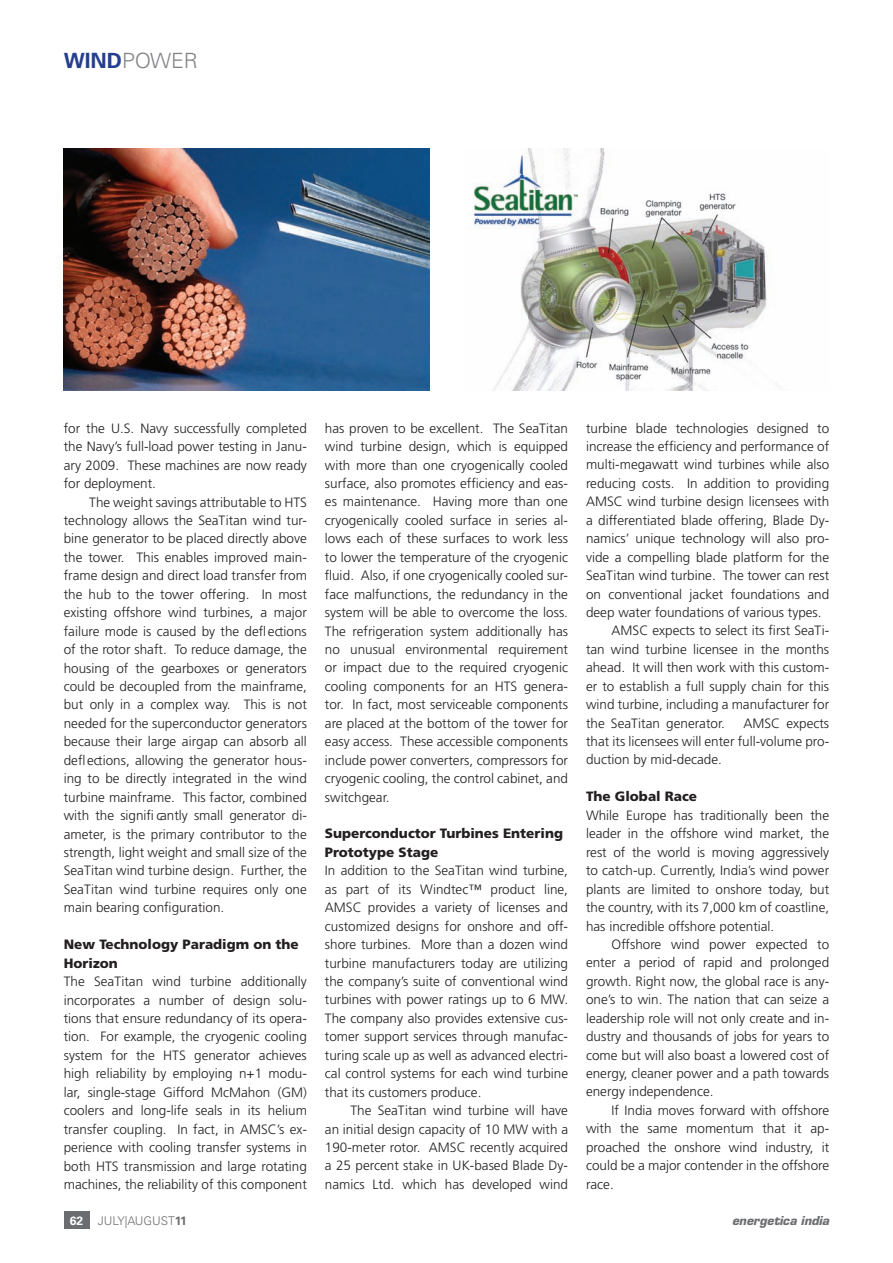
<style>
.page{position:relative;width:893px;height:1263px;background:#fff}
.page>*{position:absolute;margin:0;border:0;box-sizing:border-box;transform-origin:0 0}
.t1{font:300 21px "Univers";color:#808285}
.t2{font:300 13.5px/18.5px "Frutiger";color:#231f20;text-align:justify}
.t3{font:900 13.5px/18.5px "Frutiger";color:#231f20}
.t4{font:300 12px "Univers";color:#6c6d70}
.t5{font:italic 700 12px "Eurostile";color:#6c6d70}
.s1{font-weight:700;color:#253f8e}
.s2{font-weight:700;color:#fff}
.s3{font-weight:700}
</style>
<div class="page">
<div style="left:64px;top:1212px;width:25px;height:17px;background:#6c6d70"></div>
<img style="left:64px;top:149px;width:365px;height:242px">
<img style="left:473px;top:149px;width:295px;height:242px">
<h1 class="t1" style="left:64px;top:48px;width:136px"><span class="s1">WIND</span>POWER</h1>
<p class="t2" style="left:64px;top:419px;width:245px">for the U.S. Navy successfully completed the Navy’s full-load power testing in Janu&shy;ary 2009. These machines are now ready for deployment.</p>
<p class="t2" style="left:64px;top:493px;width:245px;text-indent:26px">The weight savings attributable to HTS technology allows the SeaTitan wind tur&shy;bine generator to be placed directly above the tower. This enables improved main&shy;frame design and direct load transfer from the hub to the tower offering. In most existing offshore wind turbines, a major failure mode is caused by the defl ections of the rotor shaft. To reduce damage, the housing of the gearboxes or generators could be decoupled from the mainframe, but only in a complex way. This is not needed for the superconductor generators because their large airgap can absorb all defl ections, allowing the generator hous&shy;ing to be directly integrated in the wind turbine mainframe. This factor, combined with the signifi cantly small generator di&shy;ameter, is the primary contributor to the strength, light weight and small size of the SeaTitan wind turbine design. Further, the SeaTitan wind turbine requires only one main bearing configuration.</p>
<p class="t3" style="left:64px;top:935px;width:237px">New Technology Paradigm on the<br>Horizon</p>
<p class="t2" style="left:64px;top:972px;width:245px">The SeaTitan wind turbine additionally incorporates a number of design solu&shy;tions that ensure redundancy of its opera&shy;tion. For example, the cryogenic cooling system for the HTS generator achieves high reliability by employing n+1 modu&shy;lar, single-stage Gifford McMahon (GM) coolers and long-life seals in its helium transfer coupling. In fact, in AMSC’s ex&shy;perience with cooling transfer systems in both HTS transmission and large rotating machines, the reliability of this component</p>
<p class="t2" style="left:325px;top:419px;width:245px">has proven to be excellent. The SeaTitan wind turbine design, which is equipped with more than one cryogenically cooled surface, also promotes efficiency and eas&shy;es maintenance. Having more than one cryogenically cooled surface in series al&shy;lows each of these surfaces to work less to lower the temperature of the cryogenic fluid. Also, if one cryogenically cooled sur&shy;face malfunctions, the redundancy in the system will be able to overcome the loss.<br>The refrigeration system additionally has no unusual environmental requirement or impact due to the required cryogenic cooling components for an HTS genera&shy;tor. In fact, most serviceable components are placed at the bottom of the tower for easy access. These accessible components include power converters, compressors for cryogenic cooling, the control cabinet, and switchgear.</p>
<p class="t3" style="left:325px;top:824px;width:240px">Superconductor Turbines Entering<br>Prototype Stage</p>
<p class="t2" style="left:325px;top:862px;width:245px">In addition to the SeaTitan wind turbine, as part of its Windtec™ product line, AMSC provides a variety of licenses and customized designs for onshore and off&shy;shore turbines. More than a dozen wind turbine manufacturers today are utilizing the company’s suite of conventional wind turbines with power ratings up to 6 MW.<br>The company also provides extensive cus&shy;tomer support services through manufac&shy;turing scale up as well as advanced electri&shy;cal control systems for each wind turbine that its customers produce.</p>
<p class="t2" style="left:325px;top:1101px;width:245px;text-indent:26px">The SeaTitan wind turbine will have an initial design capacity of 10 MW with a 190-meter rotor. AMSC recently acquired a 25 percent stake in UK-based Blade Dy&shy;namics Ltd. which has developed wind</p>
<p class="t2" style="left:586px;top:419px;width:245px">turbine blade technologies designed to</p>
<p class="t2" style="left:586px;top:437px;width:245px">increase the efficiency and performance of</p>
<p class="t2" style="left:586px;top:456px;width:245px">multi-megawatt wind turbines while also</p>
<p class="t2" style="left:586px;top:474px;width:245px">reducing costs. In addition to providing</p>
<p class="t2" style="left:586px;top:493px;width:245px">AMSC wind turbine design licensees with</p>
<p class="t2" style="left:586px;top:511px;width:245px">a differentiated blade offering, Blade Dy-</p>
<p class="t2" style="left:586px;top:529px;width:245px">namics’ unique technology will also pro-</p>
<p class="t2" style="left:586px;top:548px;width:245px">vide a compelling blade platform for the</p>
<p class="t2" style="left:586px;top:566px;width:245px">SeaTitan wind turbine. The tower can rest</p>
<p class="t2" style="left:586px;top:585px;width:245px">on conventional jacket foundations and</p>
<p class="t2" style="left:586px;top:603px;width:237px">deep water foundations of various types.</p>
<p class="t2" style="left:612px;top:622px;width:219px">AMSC expects to select its first SeaTi-</p>
<p class="t2" style="left:586px;top:640px;width:245px">tan wind turbine licensee in the months</p>
<p class="t2" style="left:586px;top:658px;width:245px">ahead. It will then work with this custom-</p>
<p class="t2" style="left:586px;top:677px;width:245px">er to establish a full supply chain for this</p>
<p class="t2" style="left:586px;top:695px;width:245px">wind turbine, including a manufacturer for</p>
<p class="t2" style="left:586px;top:714px;width:140px">the SeaTitan generator.</p>
<p class="t2" style="left:586px;top:714px;width:245px;text-indent:157px">AMSC expects that its licensees will enter full-volume pro&shy;duction by mid-decade.</p>
<p class="t3" style="left:586px;top:787px;width:113px">The Global Race</p>
<p class="t2" style="left:586px;top:806px;width:245px">While Europe has traditionally been the leader in the offshore wind market, the rest of the world is moving aggressively to catch-up. Currently, India’s wind power plants are limited to onshore today, but the country, with its 7,000 km of coastline, has incredible offshore potential.</p>
<p class="t2" style="left:586px;top:935px;width:245px;text-indent:26px">Offshore wind power expected to enter a period of rapid and prolonged growth. Right now, the global race is any&shy;one’s to win. The nation that can seize a leadership role will not only create and in&shy;dustry and thousands of jobs for years to come but will also boast a lowered cost of energy, cleaner power and a path towards energy independence.</p>
<p class="t2" style="left:586px;top:1101px;width:245px;text-indent:26px">If India moves forward with offshore with the same momentum that it ap&shy;proached the onshore wind industry, it could be a major contender in the offshore race.</p>
<p class="t4" style="left:70px;top:1214px;width:119px"><span class="s2">62</span> JULY|AUGUST<span class="s3">11</span></p>
<p class="t5" style="left:732px;top:1213px;width:99px">energetica india</p>
</div>
